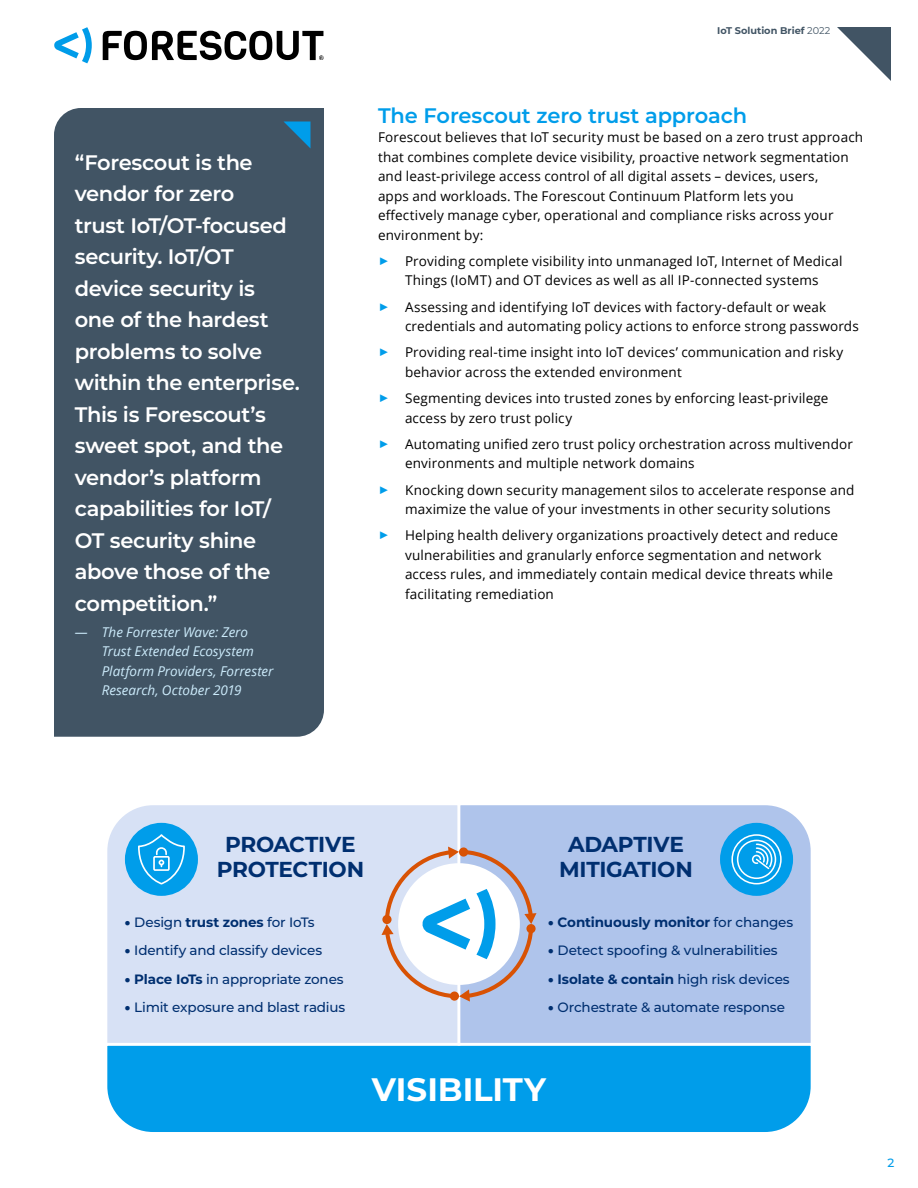
<style>
.page{position:relative;width:918px;height:1188px;background:#fff}
.page>*{position:absolute;margin:0;border:0;box-sizing:border-box;transform-origin:0 0}
.t1{font:700 32.4px "Montserrat";color:#fff}
.t2{font:700 21.6px/26px "Montserrat";letter-spacing:-.015em;color:#002f70;text-align:center}
.t3{font:600 21px/31.5px "Montserrat";letter-spacing:-.02em;color:#fff}
.t4{font:600 21px "Montserrat";letter-spacing:-.01em;color:#009dea}
.t5{font:13.5px/19.5px "Open Sans";letter-spacing:.01em;color:#000}
.t6{font:500 13.5px "Montserrat";letter-spacing:-.015em;color:#002f70}
.Quote_Attribution{font:italic 13.5px/19.5px "Open Sans";color:#ccebfb}
.t7{font:700 13.5px "Montserrat";letter-spacing:-.01em;color:#002f70}
.t8{font:500 12px "Montserrat";color:#009dea}
.t9{font:700 9.75px "Montserrat";color:#415464}
.s1{font-weight:400}
.s2{font-family:"Montserrat";font-size:18px;color:#009dea}
.s3{font-weight:900}
.s4{font-weight:700}
.s5{font-weight:500}
</style>
<div class="page">
<svg style="left:837px;top:27px;width:54px;height:54px"></svg>
<svg style="left:54px;top:27px;width:38px;height:36px"></svg>
<svg style="left:103px;top:31px;width:221px;height:29px"></svg>
<div style="left:107px;top:1047px;width:704px;height:85px;background:#009dea"></div>
<div style="left:107px;top:805px;width:349px;height:242px;background:#d7e1f5"></div>
<div style="left:456px;top:805px;width:355px;height:242px;background:#afc4eb"></div>
<div style="left:720px;top:823px;width:73px;height:73px;background:#009dea;border-radius:50%"></div>
<div style="left:125px;top:823px;width:73px;height:73px;background:#009dea;border-radius:50%"></div>
<svg style="left:138px;top:834px;width:47px;height:51px"></svg>
<div style="left:737px;top:840px;width:39px;height:39px;border:2px solid #fff;border-radius:50%"></div>
<svg style="left:751px;top:843px;width:22px;height:28px"></svg>
<div style="left:731px;top:834px;width:51px;height:50px;border:2px solid #fff;border-radius:50%"></div>
<svg style="left:381px;top:847px;width:156px;height:155px"></svg>
<div style="left:54px;top:108px;width:270px;height:629px;background:#415464"></div>
<svg style="left:284px;top:122px;width:26px;height:26px"></svg>
<p class="t3" style="left:75px;top:146px;width:227px">“Forescout is the vendor for zero<br>trust IoT/OT-focused security. IoT/OT device security is one of the hardest problems to solve within the enterprise.<br>This is Forescout’s sweet spot, and the vendor’s platform capabilities for IoT/<br>OT security shine above those of the competition.”</p>
<p class="Quote_Attribution" style="left:102px;top:622px;width:173px;text-indent:-27px">— The Forrester Wave: Zero<br>Trust Extended Ecosystem<br>Platform Providers, Forrester<br>Research, October 2019</p>
<p class="t9" style="left:717px;top:23px;width:115px">IoT Solution Brief <span class="s1">2022</span></p>
<p class="t4" style="left:378px;top:100px;width:371px">The Forescout zero trust approach</p>
<p class="t5" style="left:378px;top:127px;width:487px">Forescout believes that IoT security must be based on a zero trust approach that combines complete device visibility, proactive network segmentation and least-privilege access control of all digital assets – devices, users,<br>apps and workloads. The Forescout Continuum Platform lets you<br>effectively manage cyber, operational and compliance risks across your environment by:</p>
<p class="t5" style="left:378px;top:251px;width:466px;text-align:center"><span class="s2">▶</span> Providing complete visibility into unmanaged IoT, Internet of Medical<br>Things (IoMT) and OT devices as well as all IP-connected systems</p>
<p class="t5" style="left:405px;top:297px;width:455px;text-indent:-27px"><span class="s2">▶</span> Assessing and identifying IoT devices with factory-default or weak credentials and automating policy actions to enforce strong passwords</p>
<p class="t5" style="left:405px;top:342px;width:440px;text-indent:-27px"><span class="s2">▶</span> Providing real-time insight into IoT devices’ communication and risky behavior across the extended environment</p>
<p class="t5" style="left:405px;top:388px;width:425px;text-indent:-27px"><span class="s2">▶</span> Segmenting devices into trusted zones by enforcing least-privilege access by zero trust policy</p>
<p class="t5" style="left:405px;top:434px;width:449px;text-indent:-27px"><span class="s2">▶</span> Automating unified zero trust policy orchestration across multivendor environments and multiple network domains</p>
<p class="t5" style="left:378px;top:480px;width:478px;text-align:center"><span class="s2">▶</span> Knocking down security management silos to accelerate response and maximize the value of your investments in other security solutions</p>
<p class="t5" style="left:405px;top:525px;width:435px;text-indent:-27px"><span class="s2">▶</span> Helping health delivery organizations proactively detect and reduce vulnerabilities and granularly enforce segmentation and network access rules, and immediately contain medical device threats while facilitating remediation</p>
<p class="t2" style="left:217px;top:830px;width:149px">PROACTIVE<br>PROTECTION</p>
<p class="t6" style="left:125px;top:913px;width:191px"><span class="s3">•</span> Design <span class="s4">trust zones</span> for IoTs</p>
<p class="t6" style="left:125px;top:941px;width:199px"><span class="s3">•</span> Identify and classify devices</p>
<p class="t6" style="left:125px;top:969px;width:220px"><span class="s3">•</span> <span class="s4">Place IoTs</span> in appropriate zones</p>
<p class="t6" style="left:125px;top:998px;width:222px"><span class="s3">•</span> Limit exposure and blast radius</p>
<p class="t2" style="left:559px;top:830px;width:135px">ADAPTIVE<br>MITIGATION</p>
<p class="t7" style="left:548px;top:912px;width:247px"><span class="s3">•</span> Continuously monitor <span class="s5">for changes</span></p>
<p class="t6" style="left:548px;top:941px;width:231px"><span class="s3">•</span> Detect spoofing &amp; vulnerabilities</p>
<p class="t7" style="left:548px;top:969px;width:243px"><span class="s3">•</span> Isolate &amp; contain <span class="s5">high risk devices</span></p>
<p class="t6" style="left:548px;top:998px;width:238px"><span class="s3">•</span> Orchestrate &amp; automate response</p>
<p class="t1" style="left:372px;top:1066px;width:176px">VISIBILITY</p>
<p class="t8" style="left:888px;top:1154px;width:8px">2</p>
</div>
